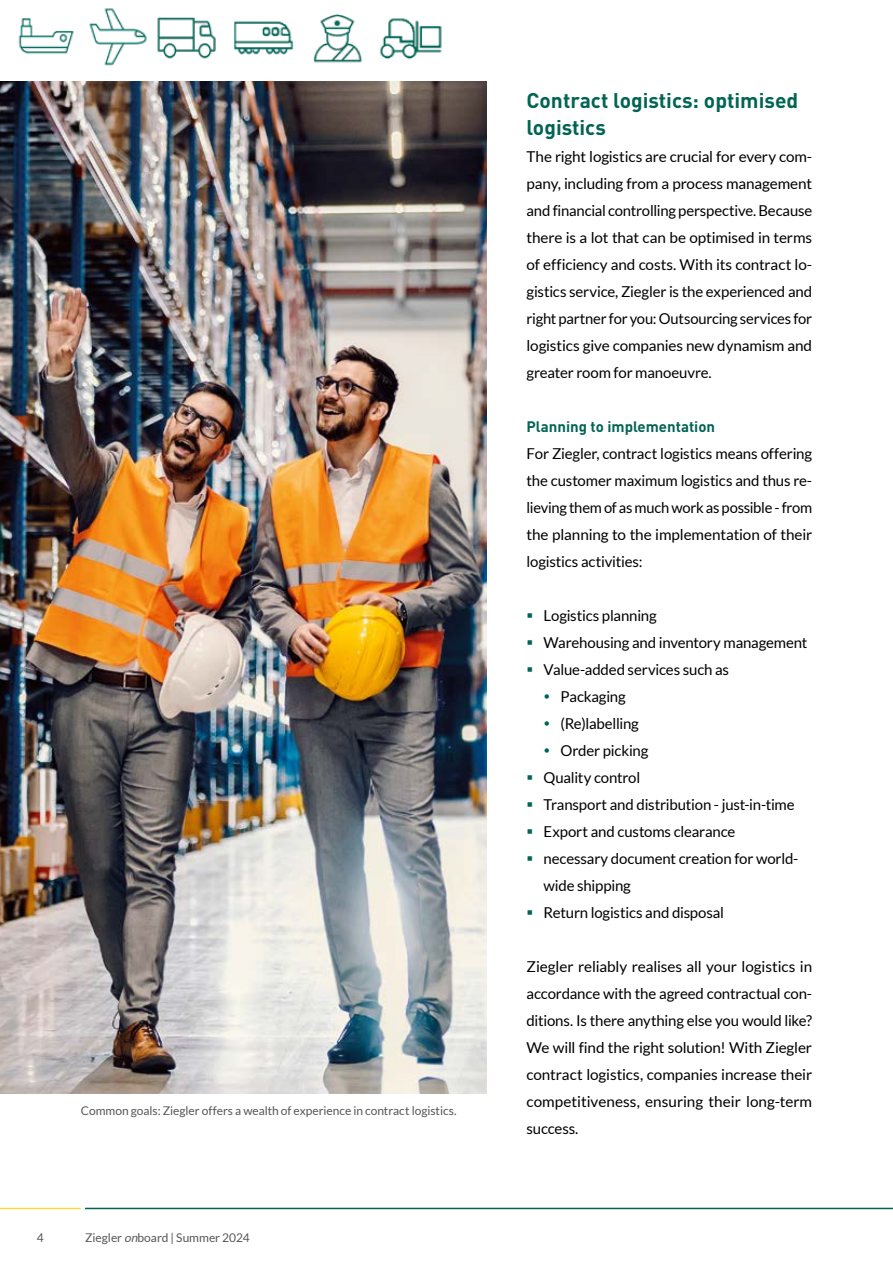
<style>
.page{position:relative;width:893px;height:1263px;background:#fff}
.page>*{position:absolute;margin:0;border:0;box-sizing:border-box;transform-origin:0 0}
.Zwischenhead{font:700 21px/27px "DIN Pro";color:#006455}
.Lauf{font:15px/27px "Lato";letter-spacing:-.01em;color:#000;text-align:justify}
.Zwischenhead-2{font:700 15px "DIN Pro";color:#006455}
.BU{font:12px "Lato";letter-spacing:-.005em;color:#555756}
.s1{font-style:italic}
.s2{color:#006455}
</style>
<div class="page">
<img style="left:0;top:81px;width:486px;height:1013px">
<img style="left:157px;top:17px;width:59px;height:42px">
<img style="left:89px;top:8px;width:58px;height:58px">
<img style="left:18px;top:18px;width:56px;height:36px">
<img style="left:233px;top:21px;width:61px;height:34px">
<img style="left:313px;top:14px;width:49px;height:49px">
<img style="left:380px;top:18px;width:62px;height:42px">
<hr style="left:85px;top:1208px;width:808px;height:1px;background:#006455">
<hr style="left:0;top:1208px;width:81px;height:1px;background:#f5de3c">
<p class="BU" style="left:81px;top:1104px;width:377px">Common goals: Ziegler offers a wealth of experience in contract logistics.</p>
<p class="BU" style="left:37px;top:1231px;width:8px">4</p>
<p class="BU" style="left:85px;top:1231px;width:166px">Ziegler <span class="s1">on</span>board | Summer 2024</p>
<p class="Zwischenhead" style="left:526px;top:86px;width:273px">Contract logistics: optimised logistics</p>
<p class="Lauf" style="left:526px;top:143px;width:287px">The right logistics are crucial for every com&shy;pany, including from a process management and financial controlling perspective. Because there is a lot that can be optimised in terms of efficiency and costs. With its contract lo&shy;gistics service, Ziegler is the experienced and right partner for you: Outsourcing services for logistics give companies new dynamism and greater room for manoeuvre.</p>
<p class="Zwischenhead-2" style="left:526px;top:416px;width:190px">Planning to implementation</p>
<p class="Lauf" style="left:526px;top:440px;width:287px">For Ziegler, contract logistics means offering the customer maximum logistics and thus re&shy;lieving them of as much work as possible - from the planning to the implementation of their logistics activities:</p>
<p class="Lauf" style="left:526px;top:602px;width:132px"><span class="s2">▪</span> Logistics planning</p>
<p class="Lauf" style="left:526px;top:629px;width:282px"><span class="s2">▪</span> Warehousing and inventory management</p>
<p class="Lauf" style="left:526px;top:656px;width:204px"><span class="s2">▪</span> Value-added services such as</p>
<p class="Lauf" style="left:544px;top:683px;width:84px"><span class="s2">•</span> Packaging</p>
<p class="Lauf" style="left:544px;top:710px;width:97px"><span class="s2">•</span> (Re)labelling</p>
<p class="Lauf" style="left:544px;top:737px;width:106px"><span class="s2">•</span> Order picking</p>
<p class="Lauf" style="left:526px;top:764px;width:115px"><span class="s2">▪</span> Quality control</p>
<p class="Lauf" style="left:526px;top:791px;width:270px"><span class="s2">▪</span> Transport and distribution - just-in-time</p>
<p class="Lauf" style="left:526px;top:818px;width:210px"><span class="s2">▪</span> Export and customs clearance</p>
<p class="Lauf" style="left:544px;top:845px;width:256px;text-indent:-17px"><span class="s2">▪</span> necessary document creation for world&shy;wide shipping</p>
<p class="Lauf" style="left:526px;top:899px;width:199px"><span class="s2">▪</span> Return logistics and disposal</p>
<p class="Lauf" style="left:526px;top:953px;width:287px">Ziegler reliably realises all your logistics in accordance with the agreed contractual con&shy;ditions. Is there anything else you would like?<br>We will find the right solution! With Ziegler contract logistics, companies increase their competitiveness, ensuring their long-term success.</p>
</div>
